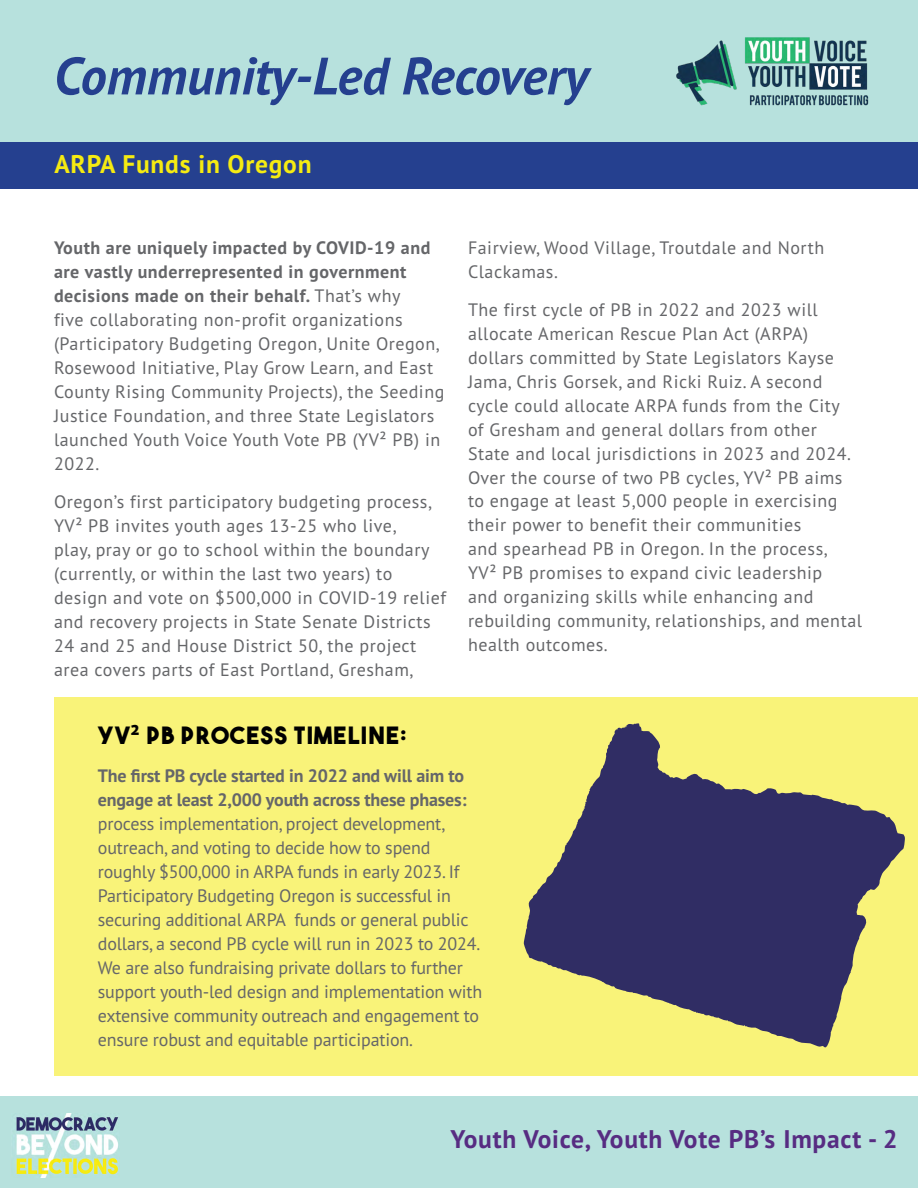
<style>
.page{position:relative;width:918px;height:1188px;background:#fff}
.page>*{position:absolute;margin:0;border:0;box-sizing:border-box;transform-origin:0 0}
.t1{font:italic 700 52.5px "PT Sans Pro";color:#25408f}
.t2{font:700 25.5px "PT Sans Pro";letter-spacing:.03em;color:#572c82}
.t3{font:700 25.5px "PT Sans Pro";letter-spacing:.03em;color:#f5eb12}
.t4{font:23.85px "The Bold Font";letter-spacing:.05em;color:#000}
.t5{font:18px/24px "PT Sans Pro";letter-spacing:.03em;color:#656669}
.t6{font:18px/24px "PT Sans Pro";letter-spacing:-.01em;color:#656669}
.t7{font:700 18px/24px "PT Sans Pro";letter-spacing:-.01em;color:#656669}
.s1{font-weight:700}
.s2{font-family:"PT Sans Pro";font-weight:700}
</style>
<div class="page">
<div style="left:0;top:1096px;width:918px;height:92px;background:#b7e1dd"></div>
<div style="left:0;top:0;width:918px;height:143px;background:#b7e1dd"></div>
<img style="left:16px;top:1114px;width:103px;height:64px">
<div style="left:0;top:143px;width:918px;height:46px;background:#25408f"></div>
<div style="left:54px;top:698px;width:864px;height:378px;background:#f9f379"></div>
<svg style="left:524px;top:723px;width:381px;height:324px;fill:#302d64"></svg>
<img style="left:676px;top:37px;width:193px;height:69px">
<h1 class="t1" style="left:54px;top:42px;width:536px">Community-Led Recovery</h1>
<h2 class="t3" style="left:54px;top:148px;width:259px">ARPA Funds in Oregon</h2>
<p class="t5" style="left:54px;top:235px;width:392px"><span class="s1">Youth are uniquely impacted by COVID-19 and are vastly underrepresented in government decisions made on their behalf.</span> That’s why<br>five collaborating non-profit organizations (Participatory Budgeting Oregon, Unite Oregon, Rosewood Initiative, Play Grow Learn, and East County Rising Community Projects), the Seeding Justice Foundation, and three State Legislators launched Youth Voice Youth Vote PB (YV² PB) in 2022.</p>
<p class="t5" style="left:54px;top:489px;width:394px">Oregon’s first participatory budgeting process, YV² PB invites youth ages 13-25 who live,<br>play, pray or go to school within the boundary (currently, or within the last two years) to design and vote on $500,000 in COVID-19 relief and recovery projects in State Senate Districts 24 and 25 and House District 50, the project area covers parts of East Portland, Gresham,</p>
<p class="t5" style="left:468px;top:235px;width:358px">Fairview, Wood Village, Troutdale and North<br>Clackamas.</p>
<p class="t5" style="left:468px;top:297px;width:396px">The first cycle of PB in 2022 and 2023 will allocate American Rescue Plan Act (ARPA) dollars committed by State Legislators Kayse Jama, Chris Gorsek, and Ricki Ruiz. A second cycle could allocate ARPA funds from the City<br>of Gresham and general dollars from other State and local jurisdictions in 2023 and 2024.<br>Over the course of two PB cycles, YV² PB aims to engage at least 5,000 people in exercising their power to benefit their communities<br>and spearhead PB in Oregon. In the process,<br>YV² PB promises to expand civic leadership<br>and organizing skills while enhancing and rebuilding community, relationships, and mental health outcomes.</p>
<h3 class="t4" style="left:98px;top:721px;width:310px">YV<span class="s2">²</span> PB PROCESS TIMELINE:</h3>
<p class="t7" style="left:98px;top:763px;width:370px">The first PB cycle started in 2022 and will aim to engage at least 2,000 youth across these phases:</p>
<p class="t6" style="left:98px;top:811px;width:386px">process implementation, project development, outreach, and voting to decide how to spend roughly $500,000 in ARPA funds in early 2023. If Participatory Budgeting Oregon is successful in securing additional ARPA funds or general public dollars, a second PB cycle will run in 2023 to 2024.<br>We are also fundraising private dollars to further support youth-led design and implementation with extensive community outreach and engagement to ensure robust and equitable participation.</p>
<h2 class="t2" style="left:451px;top:1123px;width:449px">Youth Voice, Youth Vote PB’s Impact - 2</h2>
</div>
